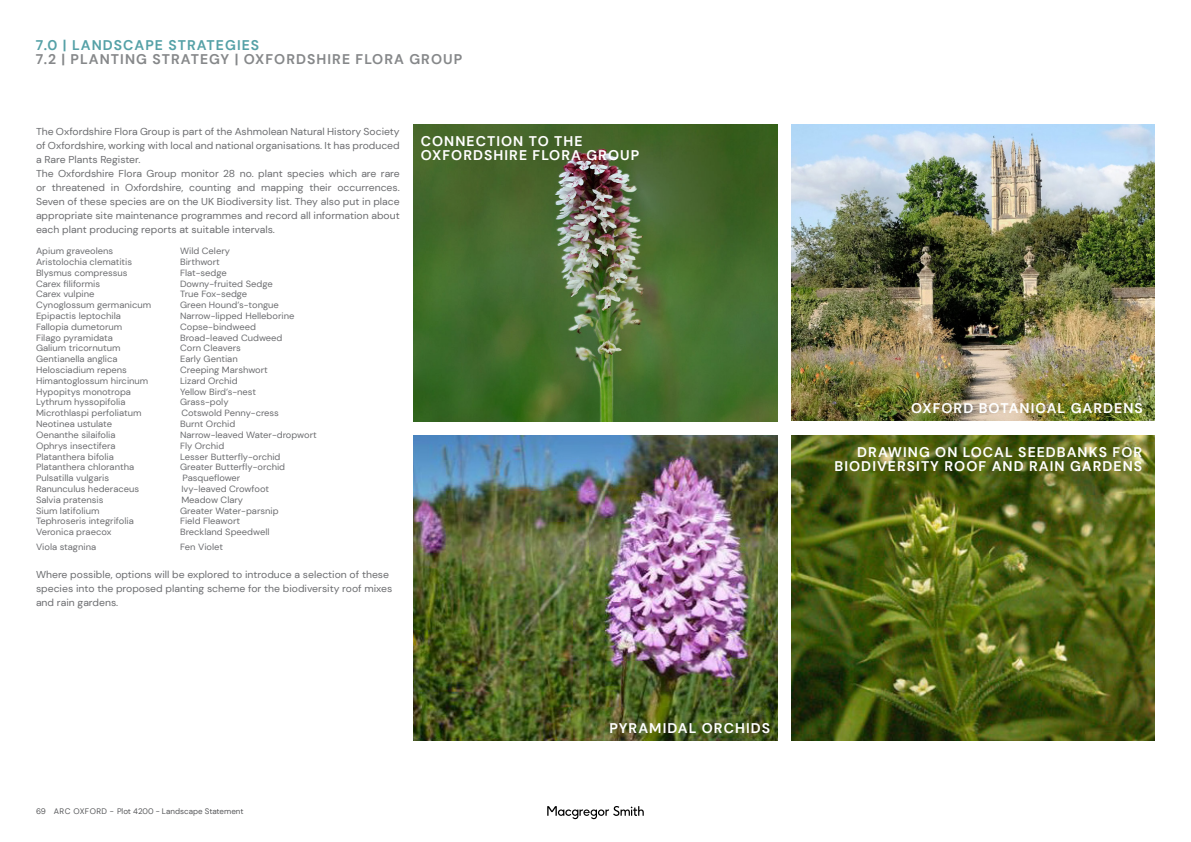
<style>
.page{position:relative;width:1191px;height:842px;background:#fff}
.page>*{position:absolute;margin:0;border:0;box-sizing:border-box;transform-origin:0 0}
.MGS_DOC__Page_Title{font:700 14px/14px "DM Sans";letter-spacing:.075em;color:#fff}
.MGS_DOC__Page_Title-2{font:700 14px "DM Sans";letter-spacing:.075em;color:#86888a}
.MGS_DOC__Page_Title-3{font:700 14px "DM Sans";letter-spacing:.075em;color:#55a1a7}
.Main_text{font:10px/14px "DM Sans";color:#6c6d70;text-align:justify;scale:1.04 1}
.Main_text-2{font:9px "DM Sans";color:#6c6d70;scale:1.04 1}
.t1{font:8px "DM Sans";color:#57585a}
</style>
<div class="page">
<svg style="left:547px;top:806px;width:97px;height:13px"></svg>
<img style="left:414px;top:125px;width:363px;height:296px">
<img style="left:791px;top:125px;width:364px;height:296px">
<img style="left:414px;top:435px;width:363px;height:306px">
<img style="left:791px;top:435px;width:364px;height:306px">
<p class="MGS_DOC__Page_Title-3" style="left:36px;top:36px;width:225px">7.0 | LANDSCAPE STRATEGIES</p>
<p class="MGS_DOC__Page_Title-2" style="left:36px;top:50px;width:428px">7.2 | PLANTING STRATEGY | OXFORDSHIRE FLORA GROUP</p>
<p class="Main_text" style="left:36px;top:124px;width:351px">The Oxfordshire Flora Group is part of the Ashmolean Natural History Society of Oxfordshire, working with local and national organisations. It has produced a Rare Plants Register.</p>
<p class="Main_text" style="left:36px;top:166px;width:351px">The Oxfordshire Flora Group monitor 28 no. plant species which are rare or threatened in Oxfordshire, counting and mapping their occurrences.<br>Seven of these species are on the UK Biodiversity list. They also put in place appropriate site maintenance programmes and record all information about each plant producing reports at suitable intervals.</p>
<p class="Main_text-2" style="left:36px;top:246px;width:76px">Apium graveolens</p>
<p class="Main_text-2" style="left:180px;top:246px;width:50px">Wild Celery</p>
<p class="Main_text-2" style="left:36px;top:256px;width:94px">Aristolochia clematitis</p>
<p class="Main_text-2" style="left:180px;top:256px;width:40px">Birthwort</p>
<p class="Main_text-2" style="left:36px;top:267px;width:90px">Blysmus compressus</p>
<p class="Main_text-2" style="left:180px;top:267px;width:46px">Flat-sedge</p>
<p class="Main_text-2" style="left:36px;top:278px;width:63px">Carex filiformis</p>
<p class="Main_text-2" style="left:180px;top:278px;width:91px">Downy-fruited Sedge</p>
<p class="Main_text-2" style="left:36px;top:289px;width:58px">Carex vulpine</p>
<p class="Main_text-2" style="left:180px;top:289px;width:66px">True Fox-sedge</p>
<p class="Main_text-2" style="left:36px;top:300px;width:112px">Cynoglossum germanicum</p>
<p class="Main_text-2" style="left:180px;top:300px;width:97px">Green Hound’s-tongue</p>
<p class="Main_text-2" style="left:36px;top:310px;width:83px">Epipactis leptochila</p>
<p class="Main_text-2" style="left:180px;top:310px;width:111px">Narrow-lipped Helleborine</p>
<p class="Main_text-2" style="left:36px;top:321px;width:84px">Fallopia dumetorum</p>
<p class="Main_text-2" style="left:180px;top:321px;width:74px">Copse-bindweed</p>
<p class="Main_text-2" style="left:36px;top:332px;width:75px">Filago pyramidata</p>
<p class="Main_text-2" style="left:180px;top:332px;width:100px">Broad-leaved Cudweed</p>
<p class="Main_text-2" style="left:36px;top:343px;width:83px">Galium tricornutum</p>
<p class="Main_text-2" style="left:180px;top:343px;width:60px">Corn Cleavers</p>
<p class="Main_text-2" style="left:36px;top:354px;width:80px">Gentianella anglica</p>
<p class="Main_text-2" style="left:180px;top:354px;width:57px">Early Gentian</p>
<p class="Main_text-2" style="left:36px;top:364px;width:89px">Helosciadium repens</p>
<p class="Main_text-2" style="left:180px;top:364px;width:86px">Creeping Marshwort</p>
<p class="Main_text-2" style="left:36px;top:375px;width:110px">Himantoglossum hircinum</p>
<p class="Main_text-2" style="left:180px;top:375px;width:57px">Lizard Orchid</p>
<p class="Main_text-2" style="left:36px;top:386px;width:93px">Hypopitys monotropa</p>
<p class="Main_text-2" style="left:180px;top:386px;width:75px">Yellow Bird’s-nest</p>
<p class="Main_text-2" style="left:36px;top:397px;width:87px">Lythrum hyssopifolia</p>
<p class="Main_text-2" style="left:180px;top:397px;width:48px">Grass-poly</p>
<p class="Main_text-2" style="left:36px;top:408px;width:103px">Microthlaspi perfoliatum</p>
<p class="Main_text-2" style="left:181px;top:408px;width:95px">Cotswold Penny-cress</p>
<p class="Main_text-2" style="left:36px;top:418px;width:75px">Neotinea ustulate</p>
<p class="Main_text-2" style="left:180px;top:418px;width:55px">Burnt Orchid</p>
<p class="Main_text-2" style="left:36px;top:429px;width:78px">Oenanthe silaifolia</p>
<p class="Main_text-2" style="left:180px;top:429px;width:133px">Narrow-leaved Water-dropwort</p>
<p class="Main_text-2" style="left:36px;top:440px;width:78px">Ophrys insectifera</p>
<p class="Main_text-2" style="left:180px;top:440px;width:44px">Fly Orchid</p>
<p class="Main_text-2" style="left:36px;top:451px;width:76px">Platanthera bifolia</p>
<p class="Main_text-2" style="left:180px;top:451px;width:98px">Lesser Butterfly-orchid</p>
<p class="Main_text-2" style="left:36px;top:462px;width:96px">Platanthera chlorantha</p>
<p class="Main_text-2" style="left:180px;top:462px;width:103px">Greater Butterfly-orchid</p>
<p class="Main_text-2" style="left:36px;top:472px;width:72px">Pulsatilla vulgaris</p>
<p class="Main_text-2" style="left:182px;top:472px;width:57px">Pasqueflower</p>
<p class="Main_text-2" style="left:36px;top:483px;width:101px">Ranunculus hederaceus</p>
<p class="Main_text-2" style="left:181px;top:483px;width:86px">Ivy-leaved Crowfoot</p>
<p class="Main_text-2" style="left:36px;top:494px;width:66px">Salvia pratensis</p>
<p class="Main_text-2" style="left:181px;top:494px;width:61px">Meadow Clary</p>
<p class="Main_text-2" style="left:36px;top:505px;width:62px">Sium latifolium</p>
<p class="Main_text-2" style="left:180px;top:505px;width:96px">Greater Water-parsnip</p>
<p class="Main_text-2" style="left:36px;top:516px;width:96px">Tephroseris integrifolia</p>
<p class="Main_text-2" style="left:180px;top:516px;width:59px">Field Fleawort</p>
<p class="Main_text-2" style="left:36px;top:526px;width:74px">Veronica praecox</p>
<p class="Main_text-2" style="left:180px;top:526px;width:88px">Breckland Speedwell</p>
<p class="Main_text-2" style="left:36px;top:541px;width:59px">Viola stagnina</p>
<p class="Main_text-2" style="left:180px;top:541px;width:43px">Fen Violet</p>
<p class="Main_text" style="left:36px;top:567px;width:344px;text-align:left">Where possible, options will be explored to introduce a selection of these species into the proposed planting scheme for the biodiversity roof mixes and rain gardens.</p>
<p class="MGS_DOC__Page_Title" style="left:421px;top:134px;width:220px">CONNECTION TO THE<br>OXFORDSHIRE FLORA GROUP</p>
<p class="t1" style="left:36px;top:806px;width:209px">69 ARC OXFORD - Plot 4200 - Landscape Statement</p>
<p class="MGS_DOC__Page_Title" style="left:609px;top:721px;width:162px">PYRAMIDAL ORCHIDS</p>
<p class="MGS_DOC__Page_Title" style="left:911px;top:401px;width:233px">OXFORD BOTANICAL GARDENS</p>
<p class="MGS_DOC__Page_Title" style="left:834px;top:445px;width:309px;text-align:right">DRAWING ON LOCAL SEEDBANKS FOR<br>BIODIVERSITY ROOF AND RAIN GARDENS</p>
</div>
